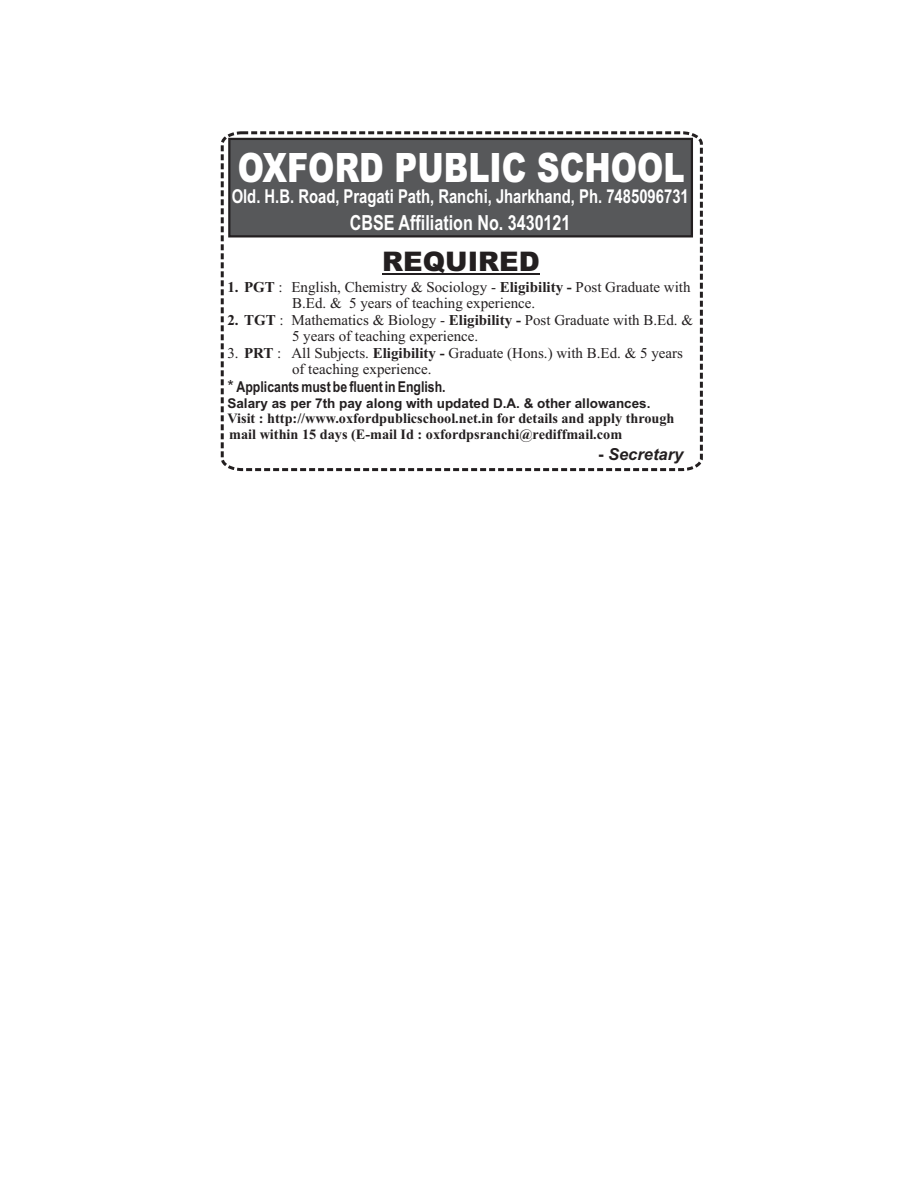
<style>
.page{position:relative;width:918px;height:1188px;background:#fff}
.page>*{position:absolute;margin:0;border:0;box-sizing:border-box;transform-origin:0 0}
.t1{font:900 40.5px "Arial";color:#fff;scale:.78 1}
.t2{font:900 27px "Arial";color:#231f20}
.t3{font:700 20.85px "Arial";color:#fff;scale:.77 1}
.t4{font:700 19.2px "Arial";color:#fff;scale:.77 1}
.t5{font:italic 700 16.5px "Arial";color:#231f20}
.t6{font:15px/32.8px "Times New Roman";color:#231f20}
.t7{font:700 15px "Arial Narrow";color:#231f20}
.t8{font:700 14.25px/15.6px "Times New Roman";color:#231f20}
.t9{font:700 13.5px "Arial";color:#231f20}
.s1{font-weight:700}
.s2{font-family:"Arial";font-weight:400;font-size:16.5px}
.s3{font-style:normal}
</style>
<div class="page">
<svg style="left:220px;top:131px;width:483px;height:341px"></svg>
<svg style="left:227px;top:137px;width:467px;height:102px;background:#58595b"></svg>
<h1 class="t1" style="left:238px;top:153px;width:574px">OXFORD PUBLIC SCHOOL</h1>
<p class="t4" style="left:232px;top:189px;width:595px">Old. H.B. Road, Pragati Path, Ranchi, Jharkhand, Ph. 7485096731</p>
<h3 class="t3" style="left:350px;top:215px;width:288px">CBSE Affiliation No. 3430121</h3>
<h2 class="t2" style="left:382px;top:251px;width:159px">REQUIRED</h2>
<p class="t6" style="left:292px;top:280px;width:400px;line-height:16.5px;text-indent:-65px"><span class="s1">1. PGT</span> : English, Chemistry &amp; Sociology - <span class="s1">Eligibility -</span> Post Graduate with<br>B.Ed. &amp;</p>
<p class="t6" style="left:227px;top:305px;width:467px"><span class="s1">2. TGT</span> : Mathematics &amp; Biology - <span class="s1">Eligibility -</span> Post Graduate with B.Ed. &amp;</p>
<p class="t6" style="left:227px;top:338px;width:457px">3. <span class="s1">PRT</span> : All Subjects. <span class="s1">Eligibility -</span> Graduate (Hons.) with B.Ed. &amp; 5 years</p>
<p class="t7" style="left:227px;top:381px;width:220px"><span class="s2">*</span> Applicants must be fluent in English.</p>
<p class="t9" style="left:227px;top:398px;width:425px">Salary as per 7th pay along with updated D.A. &amp; other allowances.</p>
<p class="t8" style="left:227px;top:412px;width:449px">Visit : http://www.oxfordpublicschool.net.in for details and apply through mail within 15 days (E-mail Id : oxfordpsranchi@rediffmail.com</p>
<p class="t6" style="left:292px;top:288px;width:245px;text-indent:57px">5 years of teaching experience.<br>5 years of teaching experience.<br>of teaching experience.</p>
<p class="t5" style="left:598px;top:448px;width:87px"><span class="s3">-</span> Secretary</p>
</div>
